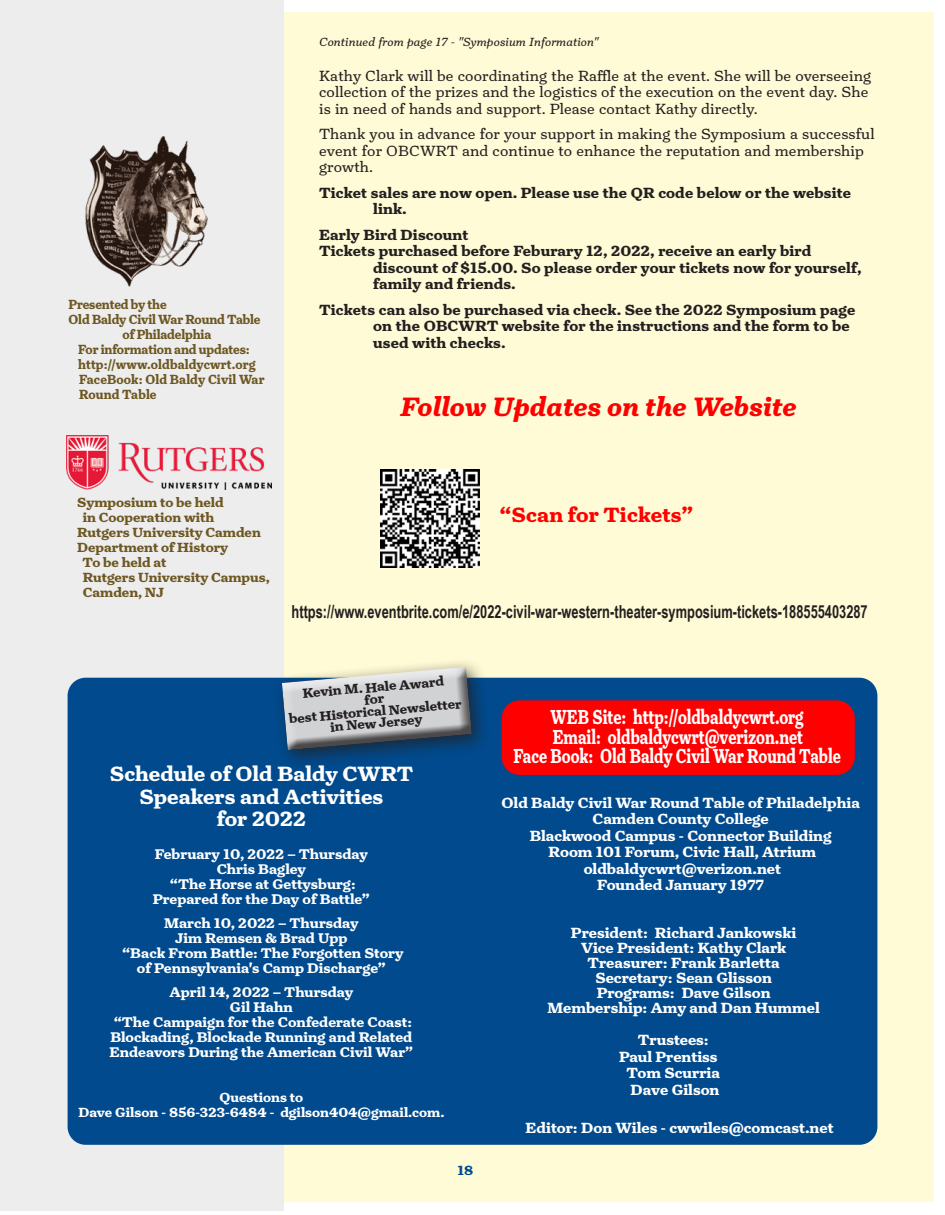
<style>
.page{position:relative;width:945px;height:1215px;background:#fff}
.page>*{position:absolute;margin:0;border:0;box-sizing:border-box;transform-origin:0 0}
.t1{font:italic 700 27px "Turnip";letter-spacing:.01em;color:#f00}
.t2{font:700 21px/22.5px "Turnip";color:#fff;text-align:center}
.t3{font:700 21px "Turnip";letter-spacing:.01em;color:#f00}
.t4{font:700 20.7px/19.5px "Turnip";color:#fff;text-align:center;scale:.72 1}
.t5{font:700 18px "Arial Narrow";color:#231f20;scale:.87 1}
.t6{font:700 15px/16.5px "Turnip";color:#fff;text-align:center}
.t7{font:700 15px/16.5px "Turnip";letter-spacing:.01em;color:#231f20}
.t8{font:15px/16.5px "Turnip";letter-spacing:.01em;color:#231f20}
.t9{font:700 14.25px/15px "Turnip";color:#fff;text-align:center}
.t10{font:700 13.5px "Turnip";color:#6d5822;scale:.9 1}
.t11{font:700 13.5px "Turnip";color:#6d5822}
.t12{font:700 13.5px/15px "Turnip";color:#fff;text-align:center}
.t13{font:700 13.5px/12px "Turnip";color:#231f20;text-align:center}
.t14{font:700 13.5px "Turnip";color:#004a8d}
.t15{font:italic 12px "Turnip";letter-spacing:.01em;color:#231f20}
</style>
<div class="page">
<div style="left:18px;top:13px;width:916px;height:1189px;background:#fffbd6"></div>
<div style="left:0;top:0;width:284px;height:1211px;background:#eeedee"></div>
<div style="left:68px;top:678px;width:809px;height:467px;background:#004a8d;border-radius:18px"></div>
<div style="left:502px;top:700px;width:353px;height:75px;background:#f00;border-radius:18px"></div>
<div style="left:272px;top:657px;width:219px;height:112px;background:#231f20;opacity:.75"></div>
<svg style="left:282px;top:667px;width:192px;height:85px;background:#a9b0b6"></svg>
<img style="left:67px;top:435px;width:205px;height:54px">
<img style="left:381px;top:469px;width:99px;height:99px">
<img style="left:85px;top:137px;width:123px;height:150px">
<p class="t10" style="left:69px;top:295px;width:111px">Presented by the</p>
<p class="t10" style="left:69px;top:310px;width:215px">Old Baldy Civil War Round Table</p>
<p class="t10" style="left:123px;top:325px;width:100px">of Philadelphia</p>
<p class="t10" style="left:78px;top:340px;width:192px">For information and updates:</p>
<p class="t10" style="left:78px;top:355px;width:199px">http://www.oldbaldycwrt.org</p>
<p class="t10" style="left:79px;top:370px;width:208px">FaceBook: Old Baldy Civil War</p>
<p class="t10" style="left:79px;top:385px;width:88px">Round Table</p>
<p class="t15" style="left:320px;top:34px;width:281px">Continued from page 17 - "Symposium Information"</p>
<p class="t8" style="left:319px;top:67px;width:554px">Kathy Clark will be coordinating the Raffle at the event. She will be overseeing collection of the prizes and the logistics of the execution on the event day. She is in need of hands and support. Please contact Kathy directly.</p>
<p class="t8" style="left:319px;top:126px;width:557px">Thank you in advance for your support in making the Symposium a successful event for OBCWRT and continue to enhance the reputation and membership growth.</p>
<p class="t7" style="left:373px;top:185px;width:479px;text-indent:-54px">Ticket sales are now open. Please use the QR code below or the website link.</p>
<p class="t7" style="left:319px;top:227px;width:151px">Early Bird Discount</p>
<p class="t7" style="left:319px;top:243px;width:494px">Tickets purchased before Feburary 12, 2022, receive an early bird</p>
<p class="t7" style="left:373px;top:260px;width:490px">discount of $15.00. So please order your tickets now for yourself,</p>
<p class="t7" style="left:373px;top:276px;width:144px">family and friends.</p>
<p class="t7" style="left:373px;top:302px;width:484px;text-indent:-54px">Tickets can also be purchased via check. See the 2022 Symposium page on the OBCWRT website for the instructions and the form to be used with checks.</p>
<h1 class="t1" style="left:401px;top:389px;width:397px">Follow Updates on the Website</h1>
<p class="t11" style="left:77px;top:494px;width:148px">Symposium to be held</p>
<p class="t11" style="left:83px;top:509px;width:133px">in Cooperation with</p>
<p class="t11" style="left:77px;top:524px;width:185px">Rutgers University Camden</p>
<p class="t11" style="left:77px;top:539px;width:153px">Department of History</p>
<p class="t11" style="left:83px;top:554px;width:86px">To be held at</p>
<p class="t11" style="left:83px;top:569px;width:189px">Rutgers University Campus,</p>
<p class="t11" style="left:83px;top:584px;width:83px">Camden, NJ</p>
<h2 class="t3" style="left:500px;top:501px;width:195px">“Scan for Tickets”</h2>
<p class="t5" style="left:292px;top:598px;width:664px">https://www.eventbrite.com/e/2022-civil-war-western-theater-symposium-tickets-188555403287</p>
<p class="t13" style="left:287px;top:689px;width:174px;rotate:-5deg">Kevin M. Hale Award<br>for<br>best Historical Newsletter in New Jersey</p>
<h2 class="t2" style="left:110px;top:763px;width:305px">Schedule of Old Baldy CWRT<br>Speakers and Activities<br>for 2022</h2>
<p class="t9" style="left:153px;top:847px;width:219px">February 10, 2022 – Thursday<br>Chris Bagley<br>“The Horse at Gettysburg:<br>Prepared for the Day of Battle”</p>
<p class="t9" style="left:122px;top:916px;width:283px">March 10, 2022 – Thursday<br>Jim Remsen &amp; Brad Upp<br>“Back From Battle: The Forgotten Story of Pennsylvania's Camp Discharge”</p>
<p class="t9" style="left:109px;top:985px;width:305px">April 14, 2022 – Thursday<br>Gil Hahn<br>“The Campaign for the Confederate Coast:<br>Blockading, Blockade Running and Related<br>Endeavors During the American Civil War”</p>
<p class="t12" style="left:78px;top:1090px;width:368px">Questions to<br>Dave Gilson - 856-323-6484 - dgilson404@gmail.com.</p>
<p class="t14" style="left:458px;top:1162px;width:17px">18</p>
<h3 class="t4" style="left:513px;top:708px;width:456px">WEB Site: http://oldbaldycwrt.org<br>Email: oldbaldycwrt@verizon.net<br>Face Book: Old Baldy Civil War Round Table</h3>
<p class="t6" style="left:501px;top:794px;width:360px">Old Baldy Civil War Round Table of Philadelphia<br>Camden County College<br>Blackwood Campus - Connector Building<br>Room 101 Forum, Civic Hall, Atrium oldbaldycwrt@verizon.net<br>Founded January 1977</p>
<p class="t6" style="left:547px;top:926px;width:274px;line-height:15px">President: Richard Jankowski<br>Vice President: Kathy Clark<br>Treasurer: Frank Barletta<br>Secretary: Sean Glisson<br>Programs: Dave Gilson<br>Membership: Amy and Dan Hummel</p>
<p class="t6" style="left:638px;top:1032px;width:73px">Trustees:</p>
<p class="t6" style="left:619px;top:1048px;width:100px">Paul Prentiss</p>
<p class="t6" style="left:627px;top:1065px;width:95px">Tom Scurria</p>
<p class="t6" style="left:631px;top:1081px;width:90px">Dave Gilson</p>
<p class="t6" style="left:526px;top:1119px;width:309px">Editor: Don Wiles - cwwiles@comcast.net</p>
</div>
